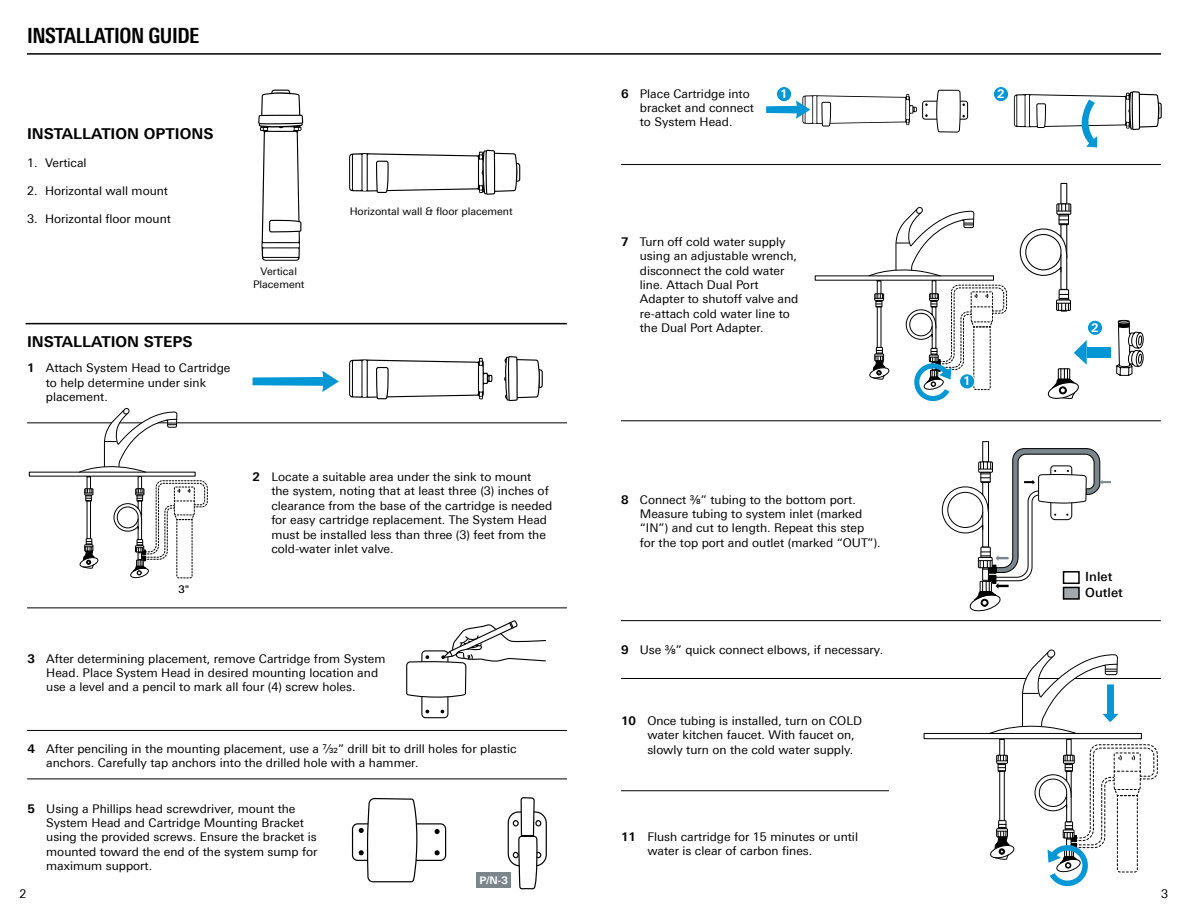
<style>
.page{position:relative;width:1188px;height:918px;background:#fff}
.page>*{position:absolute;margin:0;border:0;box-sizing:border-box;transform-origin:0 0}
.t1{font:700 condensed 21px "Univers Next Pro";letter-spacing:-.02em;color:#000}
.t2{font:700 15px "Univers Next Pro";color:#000}
.t3{font:500 12.75px/15.6px "Univers Next Pro";color:#000}
.t4{font:12px/14.4px "Univers Next Pro";color:#000}
.t5{font:700 12px "Univers Next Pro";color:#fff}
.t6{font:10.5px/12.6px "Univers Next Pro";color:#000;text-align:center}
.t7{font:700 10.5px "Univers Next Pro";color:#fff}
.t8{font:500 10.5px "Univers Next Pro";color:#000}
.s1{font-weight:700}
</style>
<div class="page">
<hr style="left:27px;top:53px;width:1134px;height:2px;background:#000">
<hr style="left:621px;top:678px;width:540px;height:1px;background:#000">
<div style="left:924px;top:733px;width:218px;height:6px;border:1px solid #000"></div>
<svg style="left:258px;top:89px;width:46px;height:172px"></svg>
<svg style="left:349px;top:149px;width:172px;height:46px"></svg>
<svg style="left:349px;top:358px;width:143px;height:42px"></svg>
<svg style="left:504px;top:356px;width:39px;height:68px"></svg>
<hr style="left:26px;top:323px;width:541px;height:1px;background:#000">
<hr style="left:27px;top:422px;width:540px;height:1px;background:#000">
<hr style="left:621px;top:164px;width:540px;height:1px;background:#000">
<hr style="left:621px;top:420px;width:540px;height:1px;background:#000">
<hr style="left:621px;top:620px;width:540px;height:1px;background:#000">
<hr style="left:621px;top:790px;width:268px;height:1px;background:#000">
<hr style="left:27px;top:607px;width:540px;height:1px;background:#000">
<hr style="left:27px;top:730px;width:540px;height:1px;background:#000">
<hr style="left:27px;top:779px;width:540px;height:1px;background:#000">
<svg style="left:253px;top:371px;width:86px;height:21px"></svg>
<svg style="left:79px;top:407px;width:129px;height:172px"></svg>
<div style="left:352px;top:823px;width:94px;height:38px;border:1px solid #000;border-radius:5px"></div>
<svg style="left:359px;top:607px;width:188px;height:283px"></svg>
<svg style="left:766px;top:94px;width:151px;height:33px"></svg>
<div style="left:922px;top:101px;width:46px;height:19px;border:1px solid #000;border-radius:3px"></div>
<svg style="left:936px;top:53px;width:29px;height:80px"></svg>
<svg style="left:1014px;top:91px;width:148px;height:97px"></svg>
<div style="left:1056px;top:203px;width:15px;height:12px;border:1px solid #000"></div>
<div style="left:776px;top:87px;width:16px;height:15px;background:#0497d5;border-radius:50%"></div>
<div style="left:776px;top:86px;width:16px;height:16px;border:1px solid #fff;border-radius:50%"></div>
<div style="left:993px;top:87px;width:16px;height:15px;background:#0497d5;border-radius:50%"></div>
<div style="left:993px;top:86px;width:16px;height:16px;border:1px solid #fff;border-radius:50%"></div>
<svg style="left:989px;top:649px;width:169px;height:238px"></svg>
<svg style="left:868px;top:204px;width:276px;height:408px"></svg>
<h1 class="t1" style="left:27px;top:23px;width:174px">INSTALLATION GUIDE</h1>
<p class="t2" style="left:27px;top:125px;width:188px">INSTALLATION OPTIONS</p>
<p class="t4" style="left:27px;top:155px;width:61px">1. Vertical</p>
<p class="t4" style="left:27px;top:183px;width:143px">2. Horizontal wall mount</p>
<p class="t4" style="left:27px;top:211px;width:145px">3. Horizontal floor mount</p>
<p class="t2" style="left:27px;top:333px;width:167px">INSTALLATION STEPS</p>
<p class="t4" style="left:46px;top:361px;width:186px;text-indent:-19px"><span class="s1">1</span> Attach System Head to Cartridge to help determine under sink placement.</p>
<p class="t6" style="left:253px;top:265px;width:53px">Vertical<br>Placement</p>
<p class="t6" style="left:350px;top:205px;width:165px">Horizontal wall &amp; floor placement</p>
<p class="t8" style="left:178px;top:583px;width:12px">3"</p>
<p class="t4" style="left:271px;top:470px;width:282px;text-indent:-19px"><span class="s1">2</span> Locate a suitable area under the sink to mount<br>the system, noting that at least three (3) inches of clearance from the base of the cartridge is needed for easy cartridge replacement. The System Head must be installed less than three (3) feet from the cold-water inlet valve.</p>
<p class="t4" style="left:46px;top:651px;width:341px;text-indent:-19px"><span class="s1">3</span> After determining placement, remove Cartridge from System<br>Head. Place System Head in desired mounting location and use a level and a pencil to mark all four (4) screw holes.</p>
<p class="t4" style="left:46px;top:741px;width:472px;text-indent:-19px"><span class="s1">4</span> After penciling in the mounting placement, use a 7/32” drill bit to drill holes for plastic anchors. Carefully tap anchors into the drilled hole with a hammer.</p>
<p class="t4" style="left:46px;top:802px;width:273px;text-indent:-19px"><span class="s1">5</span> Using a Phillips head screwdriver, mount the System Head and Cartridge Mounting Bracket using the provided screws. Ensure the bracket is mounted toward the end of the system sump for maximum support.</p>
<p class="t7" style="left:480px;top:874px;width:30px">P/N-3</p>
<p class="t4" style="left:640px;top:86px;width:116px;text-indent:-19px"><span class="s1">6</span> Place Cartridge into bracket and connect to System Head.</p>
<p class="t5" style="left:780px;top:87px;width:9px">1</p>
<p class="t5" style="left:997px;top:87px;width:9px">2</p>
<p class="t4" style="left:640px;top:234px;width:160px;text-indent:-19px"><span class="s1">7</span> Turn off cold water supply using an adjustable wrench, disconnect the cold water line. Attach Dual Port<br>Adapter to shutoff valve and re-attach cold water line to the Dual Port Adapter.</p>
<p class="t4" style="left:640px;top:492px;width:242px;text-indent:-19px"><span class="s1">8</span> Connect ⅜” tubing to the bottom port.<br>Measure tubing to system inlet (marked “IN”) and cut to length. Repeat this step for the top port and outlet (marked “OUT”).</p>
<p class="t4" style="left:621px;top:642px;width:264px"><span class="s1">9</span> Use ⅜” quick connect elbows, if necessary.</p>
<p class="t4" style="left:647px;top:713px;width:216px;text-indent:-26px"><span class="s1">10</span> Once tubing is installed, turn on COLD water kitchen faucet. With faucet on, slowly turn on the cold water supply.</p>
<p class="t4" style="left:647px;top:829px;width:212px;text-indent:-26px"><span class="s1">11</span> Flush cartridge for 15 minutes or until water is clear of carbon fines.</p>
<p class="t5" style="left:963px;top:374px;width:9px">1</p>
<p class="t5" style="left:1091px;top:320px;width:9px">2</p>
<p class="t3" style="left:1085px;top:569px;width:39px">Inlet<br>Outlet</p>
<p class="t4" style="left:19px;top:886px;width:8px">2</p>
<p class="t4" style="left:1161px;top:886px;width:8px">3</p>
</div>
